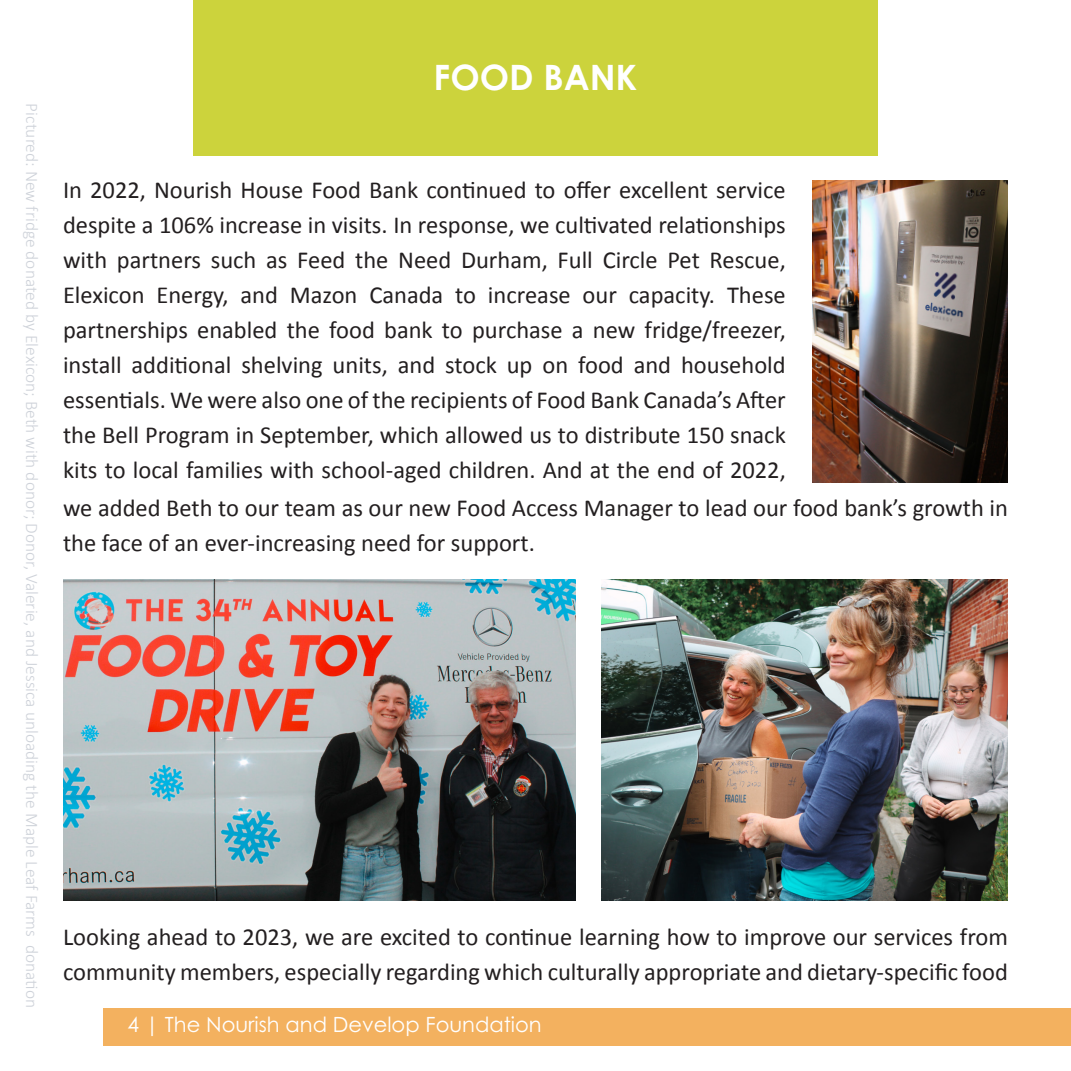
<style>
.page{position:relative;width:1071px;height:1071px;background:#fff}
.page>*{position:absolute;margin:0;border:0;box-sizing:border-box;transform-origin:0 0}
.t1{font:700 35px "Century Gothic Pro";color:#fff}
.t2{font:24.5px/35px "Calibri";color:#231f20}
.t3{font:21px "Century Gothic Pro";color:#fff}
.t4{font:300 17.5px "Calibri";color:#ced2d9}
</style>
<div class="page">
<div style="left:193px;top:0;width:685px;height:155px;background:#ccd33c"></div>
<div style="left:103px;top:1008px;width:968px;height:38px;background:#f3b15f"></div>
<img style="left:63px;top:579px;width:513px;height:321px">
<img style="left:812px;top:180px;width:196px;height:303px">
<img style="left:602px;top:579px;width:406px;height:321px">
<p class="t4" style="left:43px;top:103px;width:906px;rotate:90deg">Pictured: New fridge donated by Elexicon; Beth with donor; Donor, Valerie, and Jessica unloading the Maple Leaf Farms donation</p>
<h1 class="t1" style="left:434px;top:55px;width:205px">FOOD BANK</h1>
<p class="t2" style="left:63px;top:172px;width:724px;text-align:justify">In 2022, Nourish House Food Bank continued to offer excellent service despite a 106% increase in visits. In response, we cultivated relationships with partners such as Feed the Need Durham, Full Circle Pet Rescue, Elexicon Energy, and Mazon Canada to increase our capacity. These partnerships enabled the food bank to purchase a new fridge/freezer, install additional shelving units, and stock up on food and household essentials. We were also one of the recipients of Food Bank Canada’s After the Bell Program in September, which allowed us to distribute 150 snack kits to local families with school-aged children. And at the end of 2022,</p>
<p class="t2" style="left:63px;top:489px;width:946px">we added Beth to our team as our new Food Access Manager to lead our food bank’s growth in the face of an ever-increasing need for support.</p>
<p class="t2" style="left:63px;top:918px;width:946px">Looking ahead to 2023, we are excited to continue learning how to improve our services from community members, especially regarding which culturally appropriate and dietary-specific food</p>
<p class="t3" style="left:128px;top:1012px;width:416px">4 | The Nourish and Develop Foundation</p>
</div>
